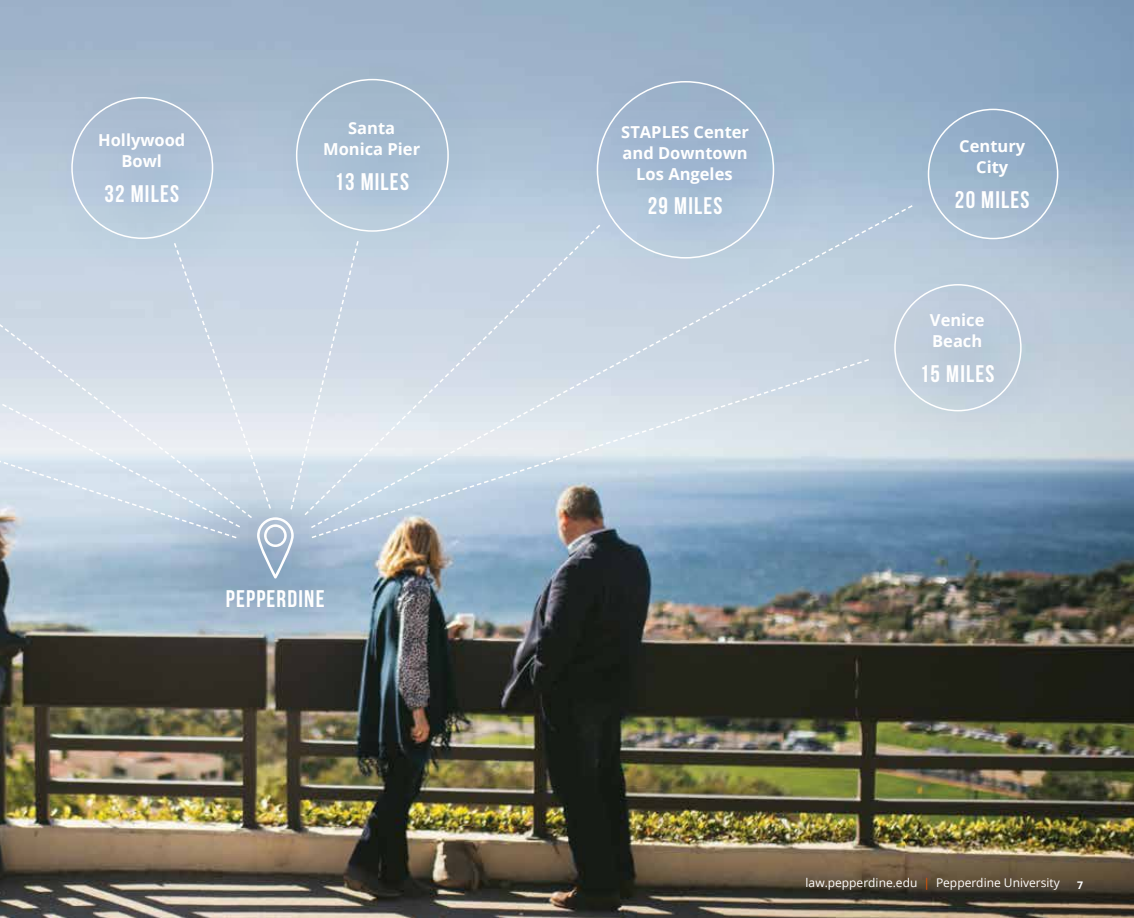
<style>
.page{position:relative;width:1134px;height:918px;background:#fff}
.page>*{position:absolute;margin:0;border:0;box-sizing:border-box;transform-origin:0 0}
.t1{font:700 24px "Bebas Neue";letter-spacing:.05em;color:#fff}
.t2{font:700 16.5px/21px "Open Sans";color:#fff;text-align:center}
.t3{font:12px "Open Sans";color:#fff}
.t4{font:700 10.5px "Open Sans";color:#fff}
.s1{color:#e65300}
</style>
<div class="page">
<img style="left:0;top:0;width:1134px;height:918px">
<div style="left:862px;top:252px;width:212px;height:212px;background:#003e7e;opacity:.3"></div>
<div style="left:564px;top:49px;width:264px;height:263px;background:#003e7e;opacity:.3"></div>
<div style="left:39px;top:65px;width:228px;height:227px;background:#003e7e;opacity:.3"></div>
<div style="left:264px;top:47px;width:238px;height:238px;background:#003e7e;opacity:.3"></div>
<svg style="left:309px;top:204px;width:605px;height:326px;background:#c1d0df"></svg>
<svg style="left:360px;top:358px;width:511px;height:181px;background:#c3d1de"></svg>
<svg style="left:0;top:239px;width:360px;height:340px;background:#cbd7e3"></svg>
<p class="t2" style="left:98px;top:130px;width:89px">Hollywood<br>Bowl</p>
<h1 class="t1" style="left:104px;top:181px;width:76px">32 MILES</h1>
<p class="t2" style="left:323px;top:117px;width:99px">Santa<br>Monica Pier</p>
<h1 class="t1" style="left:334px;top:168px;width:76px">13 MILES</h1>
<h1 class="t1" style="left:226px;top:586px;width:100px">PEPPERDINE</h1>
<p class="t2" style="left:621px;top:121px;width:129px">STAPLES Center and Downtown<br>Los Angeles</p>
<h1 class="t1" style="left:648px;top:193px;width:76px">29 MILES</h1>
<p class="t2" style="left:959px;top:136px;width:67px">Century<br>City</p>
<h1 class="t1" style="left:955px;top:187px;width:76px">20 MILES</h1>
<p class="t2" style="left:930px;top:309px;width:56px;text-align:left">Venice<br>Beach</p>
<h1 class="t1" style="left:920px;top:360px;width:76px">15 MILES</h1>
<p class="t3" style="left:806px;top:874px;width:256px">law.pepperdine.edu <span class="s1">|</span> Pepperdine University</p>
<p class="t4" style="left:1077px;top:877px;width:7px">7</p>
</div>
